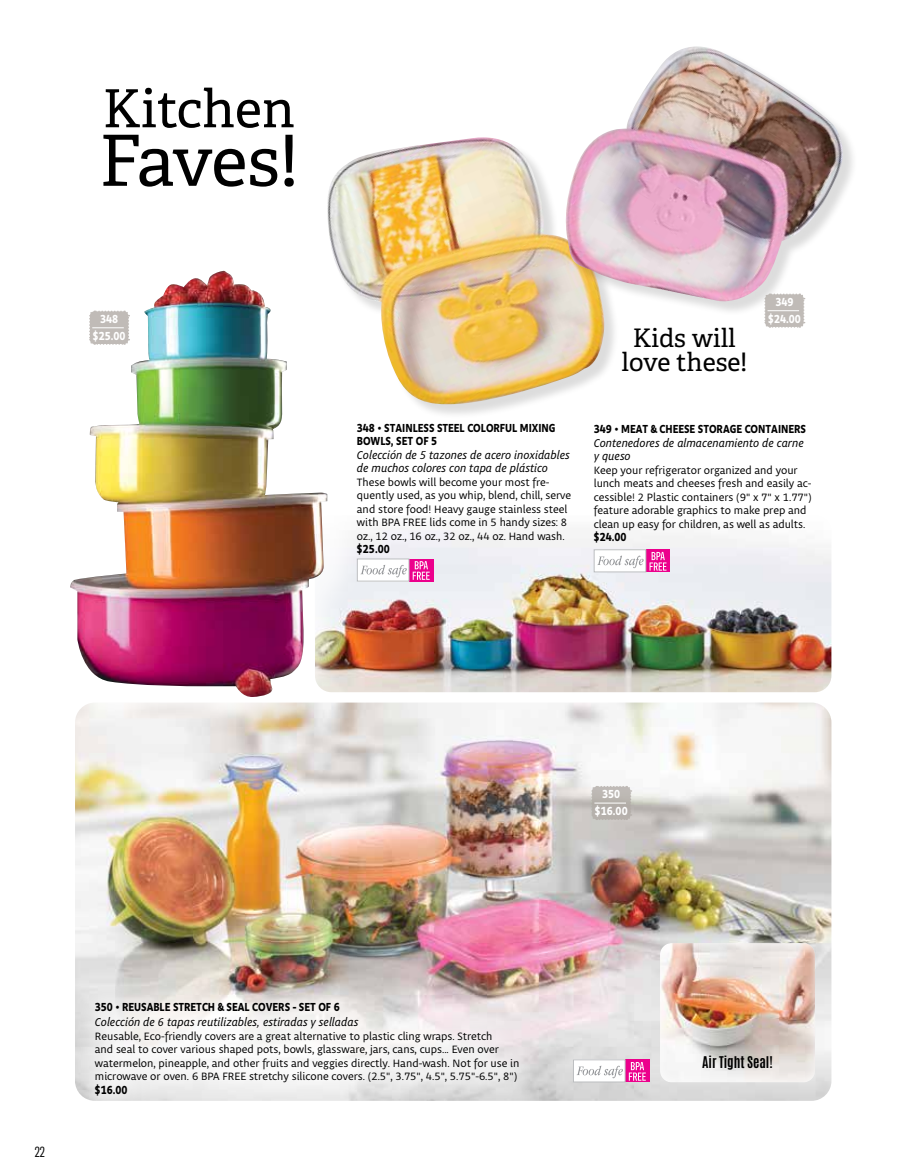
<style>
.page{position:relative;width:905px;height:1175px;background:#fff}
.page>*{position:absolute;margin:0;border:0;box-sizing:border-box;transform-origin:0 0}
.t1{font:70.5px "Adelle";letter-spacing:-.03em;color:#000}
.t2{font:52.5px "Adelle";color:#000}
.t3{font:25.5px/24px "Adelle";color:#000;text-align:center}
.t4{font:15px "Antarctican Headline";color:#000}
.t5{font:700 13.5px "Antonio";color:#000}
.t6{font:italic 12px/13.5px "Obliqua Sans";color:#000}
.t7{font:700 12px/13.5px "Obliqua Sans";color:#000;scale:.85 1}
.t8{font:700 12px/16.5px "Obliqua Sans";color:#fff;text-align:center;scale:.85 1}
.t9{font:11.25px/13.5px "Obliqua Sans";color:#000}
</style>
<div class="page">
<img style="left:75px;top:702px;width:756px;height:398px">
<img style="left:660px;top:942px;width:155px;height:140px">
<svg style="left:75px;top:977px;width:468px;height:124px"></svg>
<img style="left:370px;top:530px;width:461px;height:162px">
<div style="left:28px;top:229px;width:342px;height:510px;background:#fff;opacity:.75"></div>
<img style="left:70px;top:271px;width:257px;height:426px">
<svg style="left:356px;top:558px;width:77px;height:24px"></svg>
<svg style="left:593px;top:549px;width:77px;height:23px"></svg>
<svg style="left:572px;top:1059px;width:77px;height:23px"></svg>
<div style="left:328px;top:139px;width:292px;height:281px;background:#000;opacity:.14"></div>
<img style="left:323px;top:137px;width:283px;height:269px">
<div style="left:567px;top:48px;width:291px;height:269px;background:#000;opacity:.14"></div>
<img style="left:560px;top:46px;width:293px;height:257px">
<svg style="left:88px;top:310px;width:42px;height:36px"></svg>
<hr style="left:92px;top:327px;width:32px;height:1px;background:#fff">
<svg style="left:763px;top:293px;width:42px;height:35px"></svg>
<hr style="left:767px;top:310px;width:32px;height:1px;background:#fff">
<svg style="left:590px;top:785px;width:42px;height:36px"></svg>
<hr style="left:594px;top:802px;width:32px;height:1px;background:#fff">
<h2 class="t2" style="left:102px;top:76px;width:194px">Kitchen</h2>
<h1 class="t1" style="left:99px;top:117px;width:201px">Faves!</h1>
<p class="t8" style="left:93px;top:311px;width:40px">348 $25.00</p>
<p class="t7" style="left:357px;top:421px;width:235px">348 • STAINLESS STEEL COLORFUL MIXING<br>BOWLS, SET OF 5</p>
<p class="t6" style="left:357px;top:448px;width:214px">Colección de 5 tazones de acero inoxidables de muchos colores con tapa de plástico</p>
<p class="t9" style="left:357px;top:475px;width:216px">These bowls will become your most fre&shy;quently used, as you whip, blend, chill, serve and store food! Heavy gauge stainless steel with BPA FREE lids come in 5 handy sizes: 8 oz., 12 oz., 16 oz., 32 oz., 44 oz. Hand wash.</p>
<p class="t7" style="left:357px;top:543px;width:40px">$25.00</p>
<h3 class="t3" style="left:621px;top:326px;width:127px">Kids will love these!</h3>
<p class="t8" style="left:768px;top:294px;width:40px">349 $24.00</p>
<p class="t7" style="left:593px;top:423px;width:251px">349 • MEAT &amp; CHEESE STORAGE CONTAINERS</p>
<p class="t6" style="left:593px;top:437px;width:212px">Contenedores de almacenamiento de carne y queso</p>
<p class="t9" style="left:593px;top:464px;width:219px">Keep your refrigerator organized and your lunch meats and cheeses fresh and easily ac&shy;cessible! 2 Plastic containers (9" x 7" x 1.77") feature adorable graphics to make prep and clean up easy for children, as well as adults.</p>
<p class="t7" style="left:593px;top:531px;width:40px">$24.00</p>
<h3 class="t4" style="left:35px;top:1142px;width:12px">22</h3>
<p class="t7" style="left:95px;top:1001px;width:289px">350 • REUSABLE STRETCH &amp; SEAL COVERS - SET OF 6</p>
<p class="t6" style="left:95px;top:1016px;width:265px">Colección de 6 tapas reutilizables, estiradas y selladas</p>
<p class="t9" style="left:95px;top:1029px;width:426px">Reusable, Eco-friendly covers are a great alternative to plastic cling wraps. Stretch<br>and seal to cover various shaped pots, bowls, glassware, jars, cans, cups... Even over watermelon, pineapple, and other fruits and veggies directly. Hand-wash. Not for use in microwave or oven. 6 BPA FREE stretchy silicone covers. (2.5", 3.75", 4.5", 5.75"-6.5", 8")</p>
<p class="t7" style="left:95px;top:1083px;width:40px">$16.00</p>
<p class="t8" style="left:595px;top:787px;width:40px">350 $16.00</p>
<p class="t5" style="left:702px;top:1052px;width:72px">Air Tight Seal!</p>
</div>
